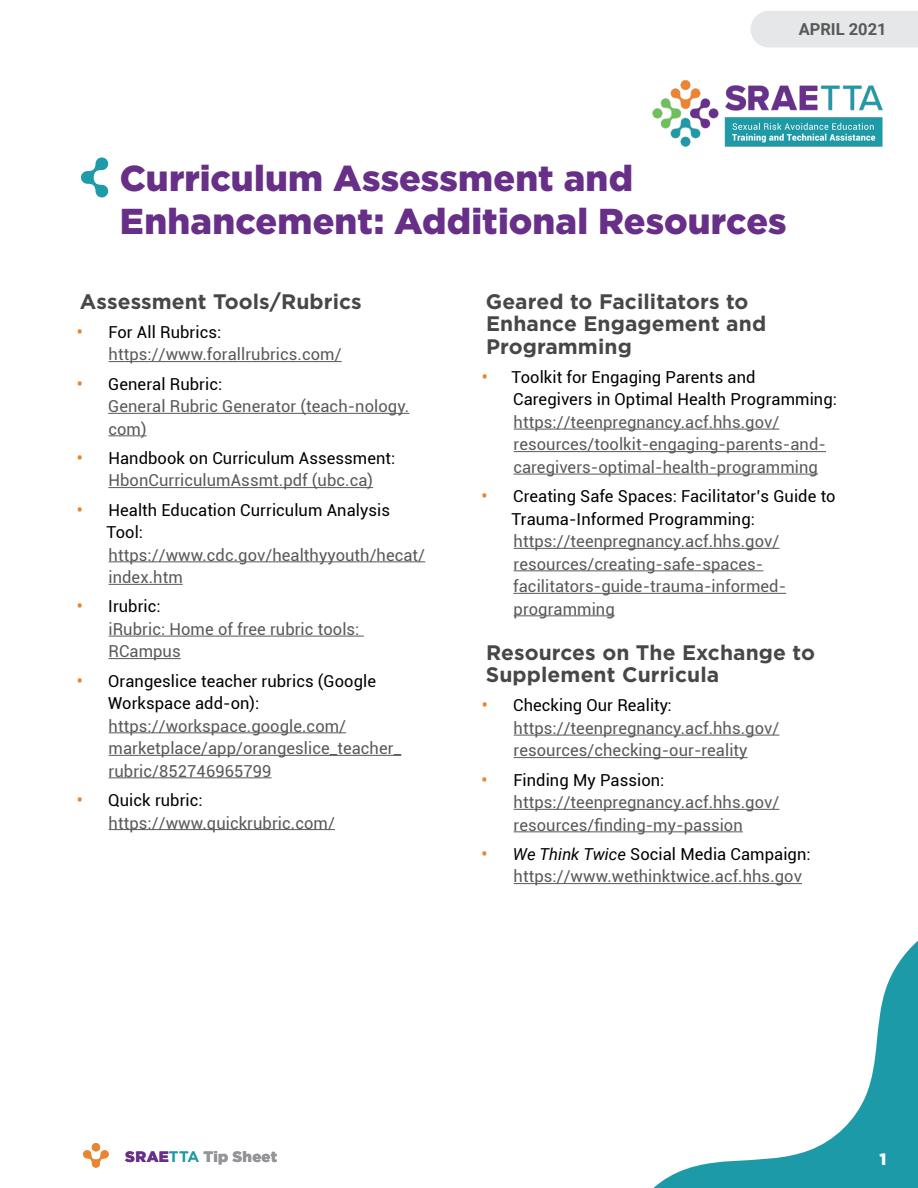
<style>
.page{position:relative;width:918px;height:1188px;background:#fff}
.page>*{position:absolute;margin:0;border:0;box-sizing:border-box;transform-origin:0 0}
.t1{font:900 36px/43.2px "Gotham";letter-spacing:.005em;color:#672f88}
.t2{font:700 21px/22.5px "Gotham";letter-spacing:.005em;color:#474747}
.t3{font:16.5px/22.5px "Roboto";letter-spacing:.005em;color:#59595c}
.t4{font:16.5px/22.5px "Roboto";letter-spacing:.005em;color:#000;text-align:center}
.t5{font:700 16.5px "Roboto";color:#595959}
.t6{font:900 16.5px "Gotham";color:#fff}
.t7{font:900 15px "Gotham";letter-spacing:.015em;color:#939598}
.s1{font-weight:700;color:#ec842f}
.s2{color:#000}
.s3{color:#59595c}
.s4{font-style:italic;color:#000}
.s5{color:#672f88}
.s6{font-weight:500;color:#1d9aa7}
</style>
<div class="page">
<div style="left:751px;top:11px;width:167px;height:37px;background:#e6e7e8"></div>
<svg style="left:653px;top:941px;width:265px;height:247px"></svg>
<hr style="left:109px;top:361px;width:233px;height:1px;background:#59595c">
<hr style="left:108px;top:413px;width:301px;height:1px;background:#59595c">
<hr style="left:108px;top:435px;width:39px;height:1px;background:#59595c">
<hr style="left:108px;top:487px;width:265px;height:1px;background:#59595c">
<hr style="left:109px;top:561px;width:316px;height:1px;background:#59595c">
<hr style="left:109px;top:584px;width:74px;height:1px;background:#59595c">
<hr style="left:109px;top:636px;width:255px;height:1px;background:#59595c">
<hr style="left:108px;top:658px;width:73px;height:1px;background:#59595c">
<hr style="left:109px;top:732px;width:237px;height:1px;background:#59595c">
<hr style="left:109px;top:755px;width:292px;height:1px;background:#59595c">
<hr style="left:109px;top:777px;width:163px;height:1px;background:#59595c">
<hr style="left:109px;top:829px;width:226px;height:1px;background:#59595c">
<hr style="left:514px;top:429px;width:265px;height:1px;background:#59595c">
<hr style="left:514px;top:451px;width:312px;height:1px;background:#59595c">
<hr style="left:513px;top:474px;width:305px;height:1px;background:#59595c">
<hr style="left:514px;top:548px;width:265px;height:1px;background:#59595c">
<hr style="left:514px;top:570px;width:249px;height:1px;background:#59595c">
<hr style="left:513px;top:593px;width:273px;height:1px;background:#59595c">
<hr style="left:514px;top:615px;width:101px;height:1px;background:#59595c">
<hr style="left:514px;top:735px;width:265px;height:1px;background:#59595c">
<hr style="left:514px;top:757px;width:234px;height:1px;background:#59595c">
<hr style="left:514px;top:809px;width:265px;height:1px;background:#59595c">
<hr style="left:514px;top:831px;width:229px;height:1px;background:#59595c">
<hr style="left:514px;top:883px;width:288px;height:1px;background:#59595c">
<img style="left:652px;top:80px;width:231px;height:67px">
<svg style="left:81px;top:157px;width:28px;height:40px"></svg>
<div style="left:92px;top:1143px;width:8px;height:8px;background:#ec842f;border-radius:50%"></div>
<svg style="left:83px;top:1150px;width:26px;height:18px"></svg>
<h1 class="t5" style="left:799px;top:17px;width:90px">APRIL 2021</h1>
<h2 class="t1" style="left:120px;top:156px;width:668px">Curriculum Assessment and<br>Enhancement: Additional Resources</h2>
<h2 class="t2" style="left:80px;top:290px;width:283px">Assessment Tools/Rubrics</h2>
<p class="t3" style="left:109px;top:320px;width:235px;text-indent:-32px"><span class="s1">•</span> <span class="s2">For All Rubrics: </span>https://www.forallrubrics.com/</p>
<p class="t3" style="left:108px;top:372px;width:303px;text-indent:-32px"><span class="s1">•</span> <span class="s2">General Rubric:<br></span>General Rubric Generator (teach-nology. com)</p>
<p class="t4" style="left:77px;top:446px;width:320px"><span class="s1">•</span> Handbook on Curriculum Assessment:<br><span class="s3">HbonCurriculumAssmt.pdf (ubc.ca)</span></p>
<p class="t3" style="left:107px;top:498px;width:320px;text-indent:-30px"><span class="s1">•</span> <span class="s2">Health Education Curriculum Analysis<br>Tool: </span>https://www.cdc.gov/healthyyouth/hecat/ index.htm</p>
<p class="t3" style="left:108px;top:595px;width:253px;text-indent:-32px"><span class="s1">•</span> <span class="s2">Irubric:<br></span>iRubric: Home of free rubric tools:<br>RCampus</p>
<p class="t3" style="left:108px;top:669px;width:294px;text-indent:-32px"><span class="s1">•</span> <span class="s2">Orangeslice teacher rubrics (Google<br>Workspace add-on): </span>https://workspace.google.com/ marketplace/app/orangeslice_teacher_ rubric/852746965799</p>
<p class="t3" style="left:109px;top:788px;width:228px;text-indent:-32px"><span class="s1">•</span> <span class="s2">Quick rubric: </span>https://www.quickrubric.com/</p>
<h2 class="t2" style="left:486px;top:290px;width:282px">Geared to Facilitators to<br>Enhance Engagement and<br>Programming</h2>
<p class="t3" style="left:513px;top:365px;width:325px;text-indent:-32px"><span class="s1">•</span> <span class="s2">Toolkit for Engaging Parents and Caregivers in Optimal Health Programming: </span>https://teenpregnancy.acf.hhs.gov/ resources/toolkit-engaging-parents-and&shy;caregivers-optimal-health-programming</p>
<p class="t3" style="left:512px;top:484px;width:326px;text-indent:-30px"><span class="s1">•</span> <span class="s2">Creating Safe Spaces: Facilitator’s Guide to Trauma-Informed Programming: </span>https://teenpregnancy.acf.hhs.gov/ resources/creating-safe-spaces&shy;facilitators-guide-trauma-informed&shy;programming</p>
<h2 class="t2" style="left:486px;top:641px;width:331px">Resources on The Exchange to<br>Supplement Curricula</h2>
<p class="t3" style="left:514px;top:694px;width:267px;text-indent:-32px"><span class="s1">•</span> <span class="s2">Checking Our Reality: </span>https://teenpregnancy.acf.hhs.gov/ resources/checking-our-reality</p>
<p class="t3" style="left:514px;top:768px;width:267px;text-indent:-32px"><span class="s1">•</span> <span class="s2">Finding My Passion: </span>https://teenpregnancy.acf.hhs.gov/ resources/finding-my-passion</p>
<p class="t3" style="left:514px;top:842px;width:299px;text-indent:-32px"><span class="s1">•</span> <span class="s4">We Think Twice</span> <span class="s2">Social Media Campaign: </span>https://www.wethinktwice.acf.hhs.gov</p>
<p class="t7" style="left:125px;top:1146px;width:153px"><span class="s5">SRAE</span><span class="s6">TTA</span> Tip Sheet</p>
<p class="t6" style="left:879px;top:1148px;width:8px">1</p>
</div>
